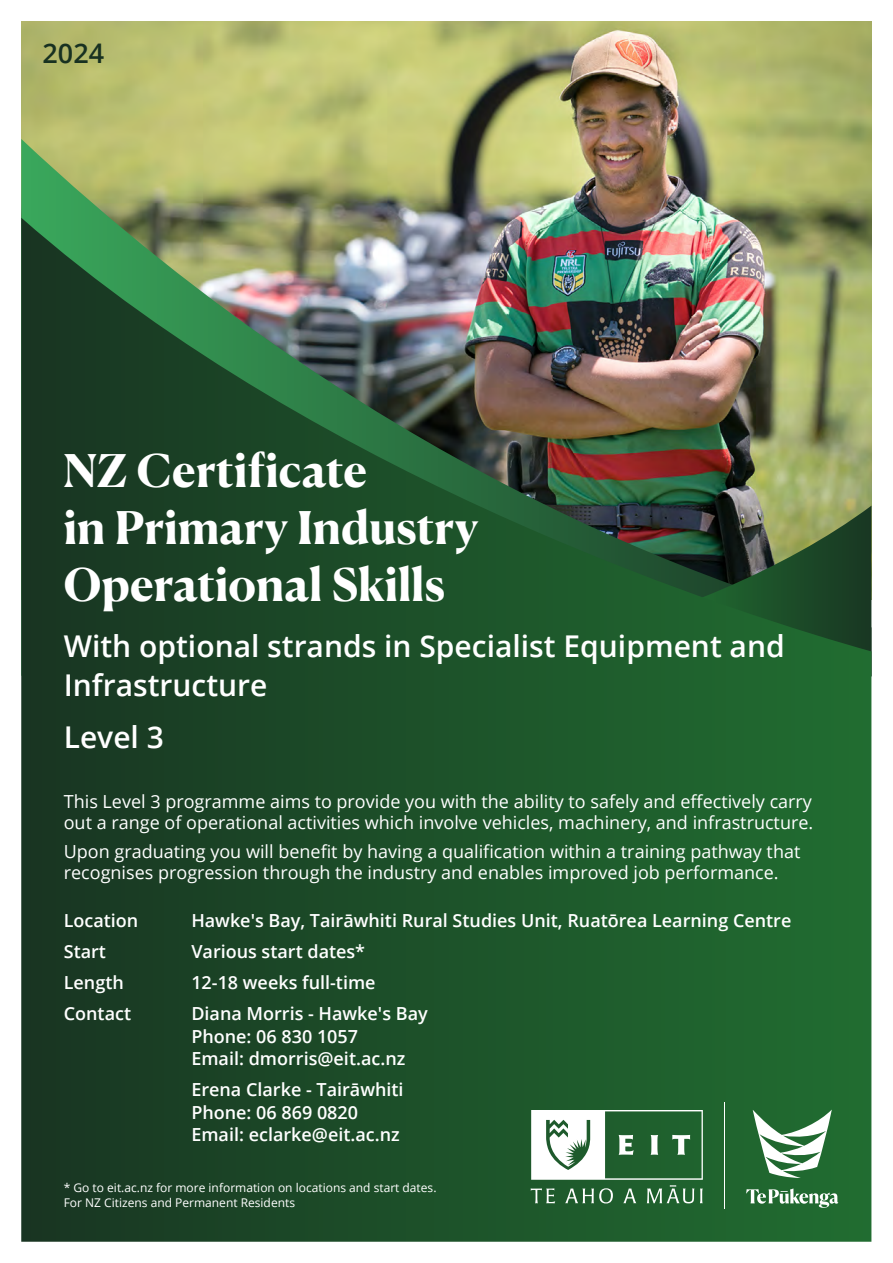
<style>
.page{position:relative;width:893px;height:1263px;background:#fff}
.page>*{position:absolute;margin:0;border:0;box-sizing:border-box;transform-origin:0 0}
.t1{font:700 45px/57px "Canela Deck";color:#fff}
.t2{font:600 30px/39px "Open Sans";color:#fff}
.t3{font:600 27px "Open Sans";color:#183121}
.t4{font:18px/21px "Open Sans";color:#fff}
.t5{font:600 18px/22.5px "Open Sans";color:#fff}
.t6{font:12px/15px "Open Sans";color:#fff}
</style>
<div class="page">
<img style="left:21px;top:21px;width:850px;height:118px">
<img style="left:21px;top:139px;width:850px;height:79px">
<img style="left:21px;top:218px;width:850px;height:1024px">
<hr style="left:724px;top:1102px;width:1px;height:107px;background:#fff">
<svg style="left:753px;top:1110px;width:79px;height:68px"></svg>
<svg style="left:746px;top:1188px;width:92px;height:20px"></svg>
<svg style="left:531px;top:1110px;width:172px;height:93px"></svg>
<h3 class="t3" style="left:43px;top:35px;width:63px">2024</h3>
<h1 class="t1" style="left:64px;top:437px;width:416px">NZ Certificate<br>in Primary Industry<br>Operational Skills</h1>
<h2 class="t2" style="left:64px;top:626px;width:722px">With optional strands in Specialist Equipment and<br>Infrastructure</h2>
<h2 class="t2" style="left:64px;top:716px;width:102px">Level 3</h2>
<p class="t4" style="left:64px;top:790px;width:751px">This Level 3 programme aims to provide you with the ability to safely and effectively carry out a range of operational activities which involve vehicles, machinery, and infrastructure.</p>
<p class="t4" style="left:64px;top:841px;width:738px">Upon graduating you will benefit by having a qualification within a training pathway that recognises progression through the industry and enables improved job performance.</p>
<p class="t5" style="left:64px;top:909px;width:76px">Location</p>
<p class="t5" style="left:191px;top:909px;width:602px">Hawke's Bay, Tairāwhiti Rural Studies Unit, Ruatōrea Learning Centre</p>
<p class="t5" style="left:64px;top:940px;width:44px">Start</p>
<p class="t5" style="left:191px;top:940px;width:175px">Various start dates*</p>
<p class="t5" style="left:64px;top:971px;width:62px">Length</p>
<p class="t5" style="left:191px;top:971px;width:186px">12-18 weeks full-time</p>
<p class="t5" style="left:64px;top:1002px;width:69px">Contact</p>
<p class="t5" style="left:191px;top:1002px;width:238px">Diana Morris - Hawke's Bay<br>Phone: 06 830 1057<br>Email: dmorris@eit.ac.nz</p>
<p class="t5" style="left:191px;top:1078px;width:214px">Erena Clarke - Tairāwhiti<br>Phone: 06 869 0820<br>Email: eclarke@eit.ac.nz</p>
<p class="t6" style="left:64px;top:1180px;width:374px">* Go to eit.ac.nz for more information on locations and start dates.<br>For NZ Citizens and Permanent Residents</p>
</div>
